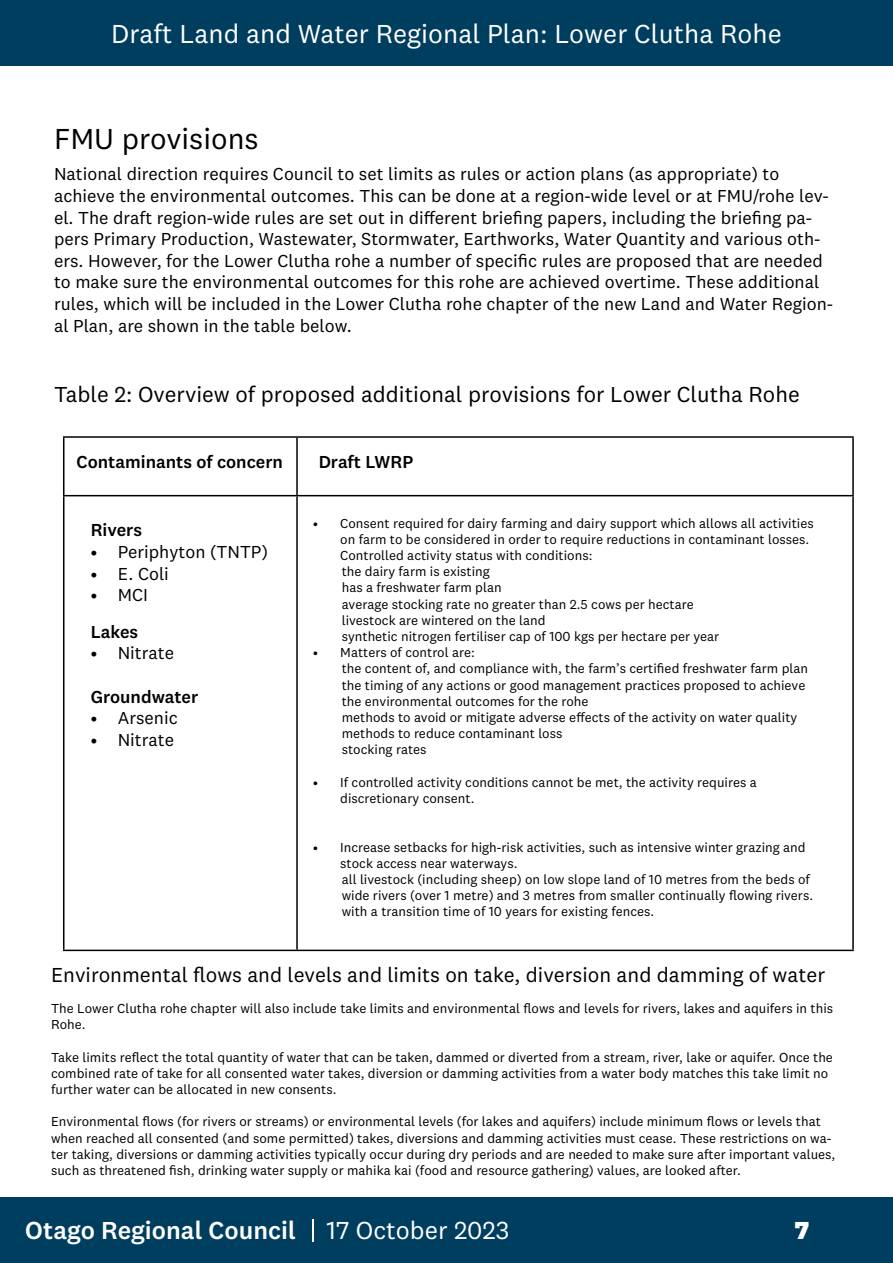
<style>
.page{position:relative;width:893px;height:1263px;background:#fff}
.page>*{position:absolute;margin:0;border:0;box-sizing:border-box;transform-origin:0 0}
.t1{font:30px "National 2";color:#000}
.t2{font:27px "National 2";color:#fff}
.t3{font:500 25.5px "National 2";color:#fff}
.t4{font:800 25.5px "National 2";color:#fff}
.t5{font:22.5px "National 2";color:#000}
.t6{font:21px "National 2";color:#000}
.t7{font:18px/21.6px "National 2";color:#000}
.t8{font:500 18px "National 2";color:#000}
.t9{font:13.5px/16.2px "National 2";color:#000}
.s1{font-weight:400}
</style>
<div class="page">
<div style="left:0;top:0;width:893px;height:65px;background:#003e60"></div>
<div style="left:0;top:1198px;width:893px;height:65px;background:#003e60"></div>
<hr style="left:312px;top:1219px;width:2px;height:23px;background:#fff">
<hr style="left:63px;top:436px;width:234px;height:2px;background:#000">
<hr style="left:63px;top:438px;width:1px;height:57px;background:#000">
<hr style="left:297px;top:436px;width:557px;height:2px;background:#000">
<hr style="left:296px;top:438px;width:2px;height:57px;background:#000">
<hr style="left:852px;top:438px;width:2px;height:57px;background:#000">
<hr style="left:63px;top:495px;width:234px;height:1px;background:#000">
<hr style="left:63px;top:496px;width:1px;height:454px;background:#000">
<hr style="left:297px;top:495px;width:557px;height:1px;background:#000">
<hr style="left:296px;top:496px;width:2px;height:454px;background:#000">
<hr style="left:852px;top:496px;width:2px;height:454px;background:#000">
<hr style="left:63px;top:950px;width:234px;height:1px;background:#000">
<hr style="left:297px;top:950px;width:557px;height:1px;background:#000">
<h2 class="t2" style="left:111px;top:18px;width:672px">Draft Land and Water Regional Plan: Lower Clutha Rohe</h2>
<h1 class="t1" style="left:54px;top:121px;width:206px">FMU provisions</h1>
<p class="t7" style="left:54px;top:163px;width:781px">National direction requires Council to set limits as rules or action plans (as appropriate) to achieve the environmental outcomes. This can be done at a region-wide level or at FMU/rohe lev&shy;el. The draft region-wide rules are set out in different briefing papers, including the briefing pa&shy;pers Primary Production, Wastewater, Stormwater, Earthworks, Water Quantity and various oth&shy;ers. However, for the Lower Clutha rohe a number of specific rules are proposed that are needed to make sure the environmental outcomes for this rohe are achieved overtime. These additional rules, which will be included in the Lower Clutha rohe chapter of the new Land and Water Region&shy;al Plan, are shown in the table below.</p>
<h3 class="t5" style="left:54px;top:381px;width:747px">Table 2: Overview of proposed additional provisions for Lower Clutha Rohe</h3>
<h3 class="t8" style="left:76px;top:451px;width:208px">Contaminants of concern</h3>
<h3 class="t8" style="left:319px;top:451px;width:96px">Draft LWRP</h3>
<h3 class="t8" style="left:91px;top:519px;width:53px">Rivers</h3>
<h3 class="t7" style="left:91px;top:541px;width:179px">• Periphyton (TNTP)</h3>
<h3 class="t7" style="left:91px;top:562px;width:80px">• E. Coli</h3>
<h3 class="t7" style="left:91px;top:584px;width:59px">• MCI</h3>
<h3 class="t8" style="left:91px;top:621px;width:49px">Lakes</h3>
<h3 class="t7" style="left:91px;top:642px;width:85px">• Nitrate</h3>
<h3 class="t8" style="left:91px;top:685px;width:109px">Groundwater</h3>
<h3 class="t7" style="left:91px;top:707px;width:89px">• Arsenic</h3>
<h3 class="t7" style="left:91px;top:729px;width:85px">• Nitrate</h3>
<p class="t9" style="left:340px;top:515px;width:475px;text-indent:-27px">• Consent required for dairy farming and dairy support which allows all activities on farm to be considered in order to require reductions in contaminant losses.<br>Controlled activity status with conditions:<br>the dairy farm is existing<br>has a freshwater farm plan<br>average stocking rate no greater than 2.5 cows per hectare<br>livestock are wintered on the land<br>synthetic nitrogen fertiliser cap of 100 kgs per hectare per year</p>
<p class="t9" style="left:342px;top:644px;width:468px;text-indent:-28px">• Matters of control are:<br>the content of, and compliance with, the farm’s certified freshwater farm plan the timing of any actions or good management practices proposed to achieve the environmental outcomes for the rohe<br>methods to avoid or mitigate adverse effects of the activity on water quality methods to reduce contaminant loss<br>stocking rates</p>
<p class="t9" style="left:340px;top:774px;width:418px;text-indent:-27px">• If controlled activity conditions cannot be met, the activity requires a discretionary consent.</p>
<p class="t9" style="left:340px;top:839px;width:474px;text-indent:-27px">• Increase setbacks for high-risk activities, such as intensive winter grazing and stock access near waterways.<br>all livestock (including sheep) on low slope land of 10 metres from the beds of wide rivers (over 1 metre) and 3 metres from smaller continually flowing rivers. with a transition time of 10 years for existing fences.</p>
<h3 class="t6" style="left:51px;top:962px;width:776px">Environmental flows and levels and limits on take, diversion and damming of water</h3>
<p class="t9" style="left:51px;top:1000px;width:784px">The Lower Clutha rohe chapter will also include take limits and environmental flows and levels for rivers, lakes and aquifers in this<br>Rohe.</p>
<p class="t9" style="left:51px;top:1049px;width:783px">Take limits reflect the total quantity of water that can be taken, dammed or diverted from a stream, river, lake or aquifer. Once the combined rate of take for all consented water takes, diversion or damming activities from a water body matches this take limit no further water can be allocated in new consents.</p>
<p class="t9" style="left:51px;top:1113px;width:786px">Environmental flows (for rivers or streams) or environmental levels (for lakes and aquifers) include minimum flows or levels that when reached all consented (and some permitted) takes, diversions and damming activities must cease. These restrictions on wa&shy;ter taking, diversions or damming activities typically occur during dry periods and are needed to make sure after important values, such as threatened fish, drinking water supply or mahika kai (food and resource gathering) values, are looked after.</p>
<h3 class="t3" style="left:25px;top:1214px;width:486px">Otago Regional Council <span class="s1">17 October 2023</span></h3>
<h3 class="t4" style="left:795px;top:1214px;width:16px">7</h3>
</div>
